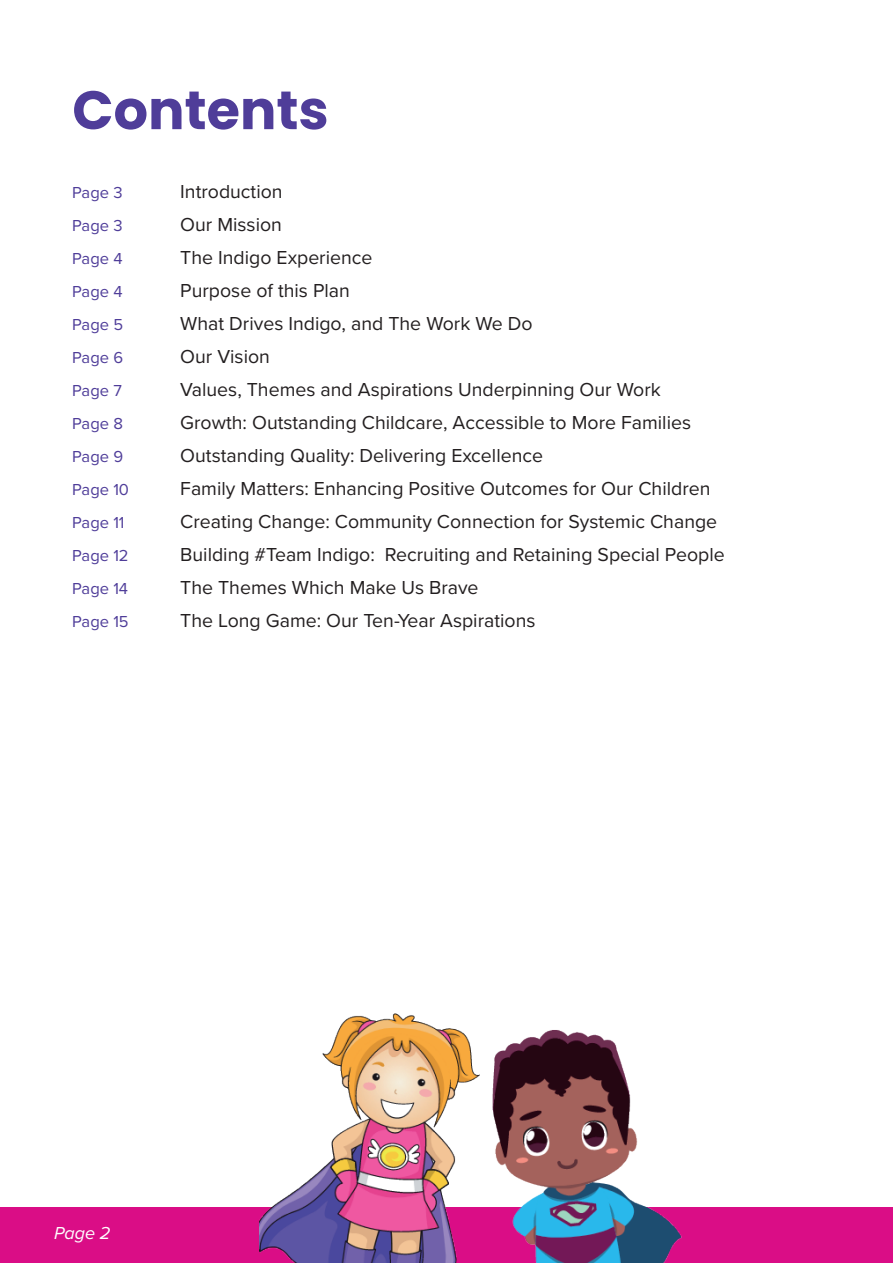
<style>
.page{position:relative;width:893px;height:1263px;background:#fff}
.page>*{position:absolute;margin:0;border:0;box-sizing:border-box;transform-origin:0 0}
.t1{font:700 54.15px "Poppins";color:#4f3d99}
.t2{font:19.5px "Proxima Nova";color:#231f20}
.t3{font:italic 18px "Proxima Nova";color:#fff}
.t4{font:16.5px "Proxima Nova";color:#4f3d99}
</style>
<div class="page">
<div style="left:0;top:1208px;width:893px;height:55px;background:#da0d86"></div>
<img style="left:259px;top:1013px;width:439px;height:250px">
<h1 class="t1" style="left:72px;top:79px;width:258px">Contents</h1>
<p class="t4" style="left:72px;top:180px;width:52px">Page 3</p>
<p class="t2" style="left:180px;top:177px;width:104px">Introduction</p>
<p class="t4" style="left:72px;top:213px;width:52px">Page 3</p>
<p class="t2" style="left:180px;top:210px;width:103px">Our Mission</p>
<p class="t4" style="left:72px;top:246px;width:52px">Page 4</p>
<p class="t2" style="left:180px;top:243px;width:194px">The Indigo Experience</p>
<p class="t4" style="left:72px;top:279px;width:52px">Page 4</p>
<p class="t2" style="left:180px;top:276px;width:171px">Purpose of this Plan</p>
<p class="t4" style="left:72px;top:312px;width:52px">Page 5</p>
<p class="t2" style="left:180px;top:309px;width:354px">What Drives Indigo, and The Work We Do</p>
<p class="t4" style="left:72px;top:345px;width:52px">Page 6</p>
<p class="t2" style="left:180px;top:342px;width:91px">Our Vision</p>
<p class="t4" style="left:72px;top:378px;width:51px">Page 7</p>
<p class="t2" style="left:180px;top:375px;width:482px">Values, Themes and Aspirations Underpinning Our Work</p>
<p class="t4" style="left:72px;top:411px;width:52px">Page 8</p>
<p class="t2" style="left:180px;top:408px;width:512px">Growth: Outstanding Childcare, Accessible to More Families</p>
<p class="t4" style="left:72px;top:444px;width:52px">Page 9</p>
<p class="t2" style="left:180px;top:441px;width:364px">Outstanding Quality: Delivering Excellence</p>
<p class="t4" style="left:72px;top:477px;width:58px">Page 10</p>
<p class="t2" style="left:180px;top:474px;width:532px">Family Matters: Enhancing Positive Outcomes for Our Children</p>
<p class="t4" style="left:72px;top:510px;width:54px">Page 11</p>
<p class="t2" style="left:180px;top:507px;width:538px">Creating Change: Community Connection for Systemic Change</p>
<p class="t4" style="left:72px;top:543px;width:58px">Page 12</p>
<p class="t2" style="left:180px;top:540px;width:546px">Building #Team Indigo: Recruiting and Retaining Special People</p>
<p class="t4" style="left:72px;top:576px;width:57px">Page 14</p>
<p class="t2" style="left:180px;top:573px;width:300px">The Themes Which Make Us Brave</p>
<p class="t4" style="left:72px;top:609px;width:58px">Page 15</p>
<p class="t2" style="left:180px;top:606px;width:357px">The Long Game: Our Ten-Year Aspirations</p>
<p class="t3" style="left:54px;top:1220px;width:58px">Page 2</p>
</div>
